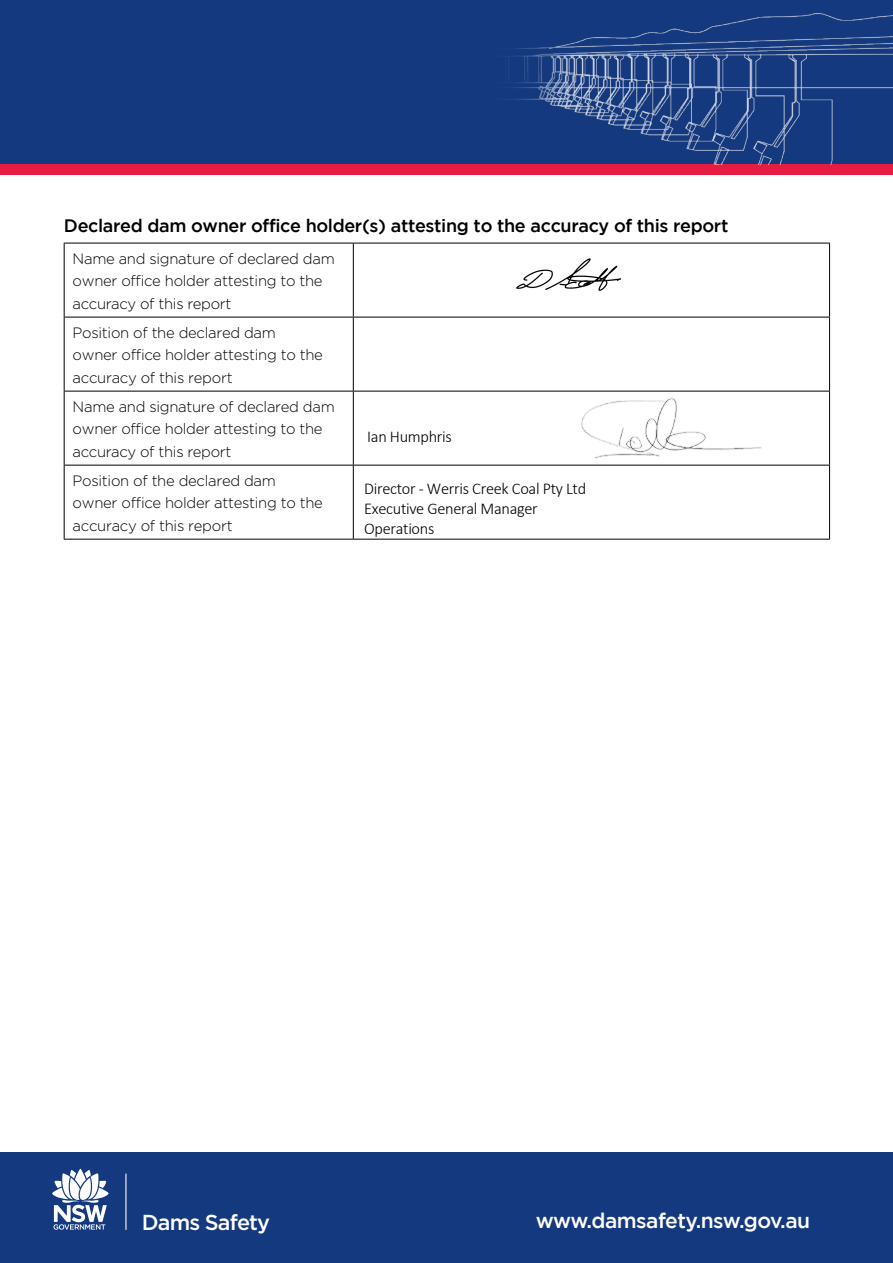
<style>
.page{position:relative;width:893px;height:1263px;background:#fff}
.page>*{position:absolute;margin:0;border:0;box-sizing:border-box;transform-origin:0 0}
.t1{font:500 21.6px "Gotham";letter-spacing:-.04em;color:#fff}
.t2{font:500 21px "Gotham";letter-spacing:-.025em;color:#fff}
.t3{font:500 18px "Gotham";letter-spacing:-.02em;color:#000}
.t4{font:300 16.5px/19.6px "Calibri";letter-spacing:-.02em;color:#000}
.t5{font:300 15px/22.5px "Gotham";letter-spacing:-.02em;color:#000}
</style>
<div class="page">
<hr style="left:64px;top:243px;width:289px;height:1px;background:#000">
<hr style="left:64px;top:243px;width:1px;height:74px;background:#000">
<hr style="left:353px;top:243px;width:477px;height:1px;background:#000">
<hr style="left:353px;top:243px;width:1px;height:74px;background:#000">
<hr style="left:829px;top:243px;width:1px;height:74px;background:#000">
<hr style="left:64px;top:317px;width:289px;height:1px;background:#000">
<hr style="left:64px;top:317px;width:1px;height:74px;background:#000">
<hr style="left:353px;top:317px;width:477px;height:1px;background:#000">
<hr style="left:353px;top:317px;width:1px;height:74px;background:#000">
<hr style="left:829px;top:317px;width:1px;height:74px;background:#000">
<hr style="left:64px;top:391px;width:289px;height:1px;background:#000">
<hr style="left:64px;top:391px;width:1px;height:74px;background:#000">
<hr style="left:353px;top:391px;width:477px;height:1px;background:#000">
<hr style="left:353px;top:391px;width:1px;height:74px;background:#000">
<hr style="left:829px;top:391px;width:1px;height:74px;background:#000">
<hr style="left:64px;top:465px;width:289px;height:1px;background:#000">
<hr style="left:64px;top:465px;width:1px;height:74px;background:#000">
<hr style="left:353px;top:465px;width:477px;height:1px;background:#000">
<hr style="left:353px;top:465px;width:1px;height:74px;background:#000">
<hr style="left:829px;top:465px;width:1px;height:74px;background:#000">
<hr style="left:64px;top:539px;width:289px;height:1px;background:#000">
<hr style="left:353px;top:539px;width:477px;height:1px;background:#000">
<div style="left:0;top:1152px;width:893px;height:111px;background:#15397f"></div>
<hr style="left:125px;top:1173px;width:1px;height:57px;background:#fff">
<svg style="left:52px;top:1169px;width:57px;height:61px"></svg>
<div style="left:0;top:163px;width:893px;height:11px;background:#e61c43"></div>
<div style="left:0;top:0;width:893px;height:164px;background:#15397f"></div>
<img style="left:508px;top:13px;width:385px;height:151px">
<img style="left:515px;top:258px;width:106px;height:60px">
<img style="left:581px;top:398px;width:181px;height:61px">
<p class="t3" style="left:64px;top:216px;width:666px">Declared dam owner office holder(s) attesting to the accuracy of this report</p>
<p class="t5" style="left:73px;top:247px;width:264px">Name and signature of declared dam owner office holder attesting to the accuracy of this report</p>
<p class="t5" style="left:73px;top:321px;width:252px">Position of the declared dam owner office holder attesting to the accuracy of this report</p>
<p class="t5" style="left:73px;top:395px;width:264px">Name and signature of declared dam owner office holder attesting to the accuracy of this report</p>
<p class="t5" style="left:73px;top:469px;width:252px">Position of the declared dam owner office holder attesting to the accuracy of this report</p>
<p class="t4" style="left:367px;top:426px;width:86px">Ian Humphris</p>
<p class="t4" style="left:364px;top:479px;width:224px">Director - Werris Creek Coal Pty Ltd<br>Executive General Manager<br>Operations</p>
<h1 class="t1" style="left:142px;top:1209px;width:130px">Dams Safety</h1>
<h2 class="t2" style="left:536px;top:1208px;width:276px">www.damsafety.nsw.gov.au</h2>
</div>
